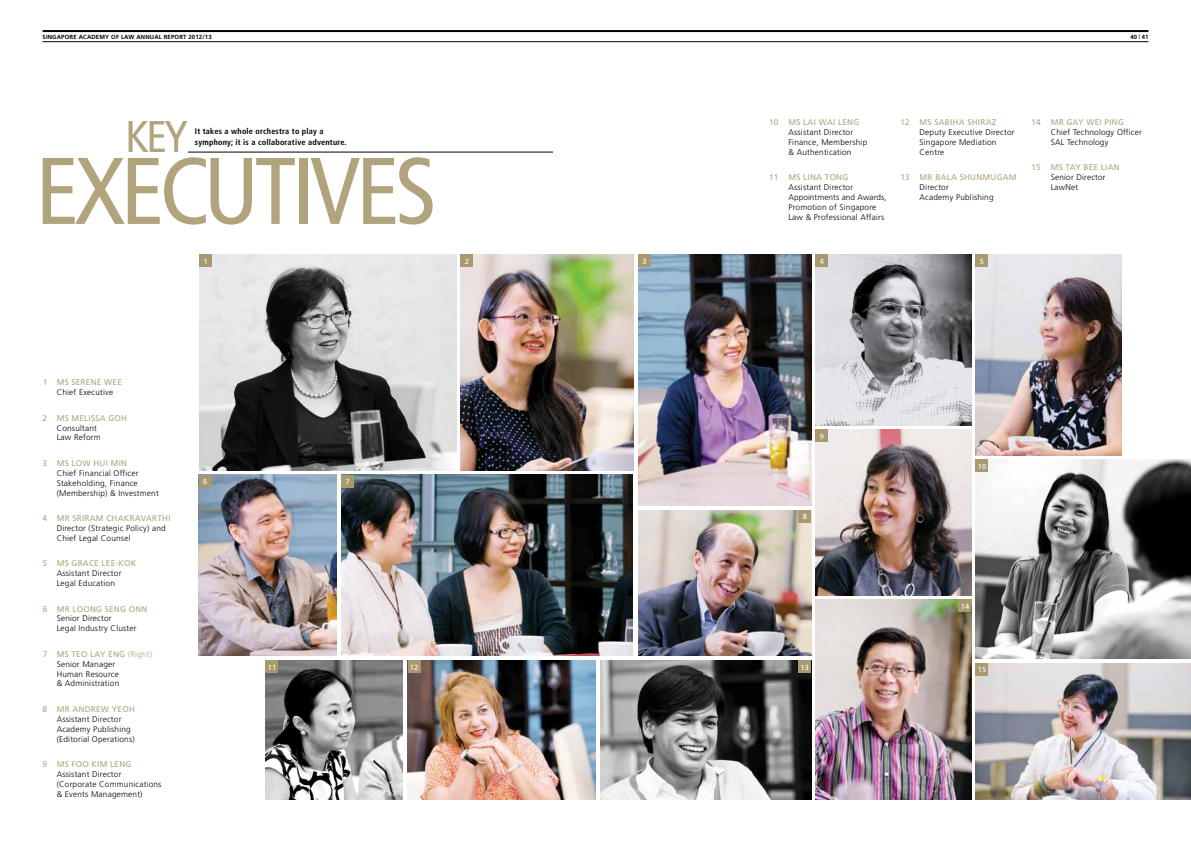
<style>
.page{position:relative;width:1191px;height:842px;background:#fff}
.page>*{position:absolute;margin:0;border:0;box-sizing:border-box;transform-origin:0 0}
.t1{font:condensed 94.5px "Frutiger LT Std";letter-spacing:-.05em;color:#b1a47d}
.t2{font:condensed 44.3px "Frutiger LT Std";color:#b1a47d}
.t3{font:300 8.2px/9.9px "Frutiger LT Std";letter-spacing:.025em;color:#000}
.t4{font:8.2px "Frutiger LT Std";letter-spacing:.025em;color:#b1a47d}
.t5{font:700 condensed 8.2px/10.9px "Frutiger LT Std";letter-spacing:.025em;color:#000}
.t6{font:7.4px "Frutiger LT Std";letter-spacing:.025em;color:#fff}
.t7{font:700 6px "Frutiger LT Std";letter-spacing:.025em;color:#000}
.s1{font-size:5px}
.s2{font-weight:400;color:#b1a47d}
.s3{color:#b1a47d}
</style>
<div class="page">
<img style="left:975px;top:459px;width:216px;height:200px">
<img style="left:600px;top:660px;width:211px;height:139px">
<img style="left:815px;top:254px;width:156px;height:171px">
<img style="left:341px;top:475px;width:292px;height:180px">
<img style="left:460px;top:254px;width:174px;height:216px">
<img style="left:199px;top:254px;width:257px;height:216px">
<img style="left:265px;top:660px;width:138px;height:139px">
<img style="left:815px;top:430px;width:156px;height:165px">
<hr style="left:43px;top:30px;width:1105px;height:2px;background:#000">
<hr style="left:43px;top:41px;width:1105px;height:1px;background:#000">
<hr style="left:188px;top:152px;width:365px;height:1px;background:#000">
<img style="left:638px;top:254px;width:173px;height:251px">
<img style="left:638px;top:510px;width:173px;height:145px">
<img style="left:408px;top:660px;width:187px;height:139px">
<img style="left:975px;top:663px;width:216px;height:136px">
<img style="left:975px;top:254px;width:146px;height:201px">
<div style="left:199px;top:254px;width:13px;height:13px;background:#a8996e"></div>
<div style="left:638px;top:254px;width:13px;height:13px;background:#a8996e"></div>
<div style="left:460px;top:254px;width:13px;height:13px;background:#a8996e"></div>
<div style="left:975px;top:254px;width:13px;height:13px;background:#a8996e"></div>
<div style="left:798px;top:510px;width:13px;height:13px;background:#a8996e"></div>
<div style="left:815px;top:430px;width:13px;height:12px;background:#a8996e"></div>
<div style="left:975px;top:459px;width:13px;height:13px;background:#a8996e"></div>
<div style="left:341px;top:475px;width:13px;height:13px;background:#a8996e"></div>
<div style="left:815px;top:254px;width:13px;height:13px;background:#a8996e"></div>
<img style="left:815px;top:600px;width:156px;height:199px">
<div style="left:265px;top:660px;width:13px;height:13px;background:#a8996e"></div>
<div style="left:408px;top:660px;width:12px;height:13px;background:#a8996e"></div>
<div style="left:958px;top:600px;width:13px;height:12px;background:#a8996e"></div>
<div style="left:975px;top:663px;width:13px;height:13px;background:#a8996e"></div>
<div style="left:798px;top:660px;width:13px;height:13px;background:#a8996e"></div>
<img style="left:199px;top:475px;width:137px;height:180px">
<div style="left:199px;top:475px;width:13px;height:13px;background:#a8996e"></div>
<p class="t7" style="left:43px;top:33px;width:171px">SINGAPORE ACADEMY OF LAW ANNUAL REPORT 2012/13</p>
<p class="t7" style="left:1130px;top:33px;width:20px">40 <span class="s1">|</span> 41</p>
<h2 class="t2" style="left:126px;top:111px;width:64px">KEY</h2>
<h1 class="t1" style="left:35px;top:136px;width:403px">EXECUTIVES</h1>
<p class="t5" style="left:195px;top:126px;width:153px">It takes a whole orchestra to play a symphony; it is a collaborative adventure.</p>
<p class="t4" style="left:769px;top:118px;width:92px">10 MS LAI WAI LENG</p>
<p class="t3" style="left:788px;top:127px;width:80px">Assistant Director<br>Finance, Membership &amp; Authentication</p>
<p class="t4" style="left:769px;top:173px;width:81px">11 MS LINA TONG</p>
<p class="t3" style="left:788px;top:183px;width:100px">Assistant Director<br>Appointments and Awards,<br>Promotion of Singapore<br>Law &amp; Professional Affairs</p>
<p class="t4" style="left:900px;top:118px;width:98px">12 MS SABIHA SHIRAZ</p>
<p class="t3" style="left:919px;top:127px;width:96px">Deputy Executive Director<br>Singapore Mediation<br>Centre</p>
<p class="t4" style="left:900px;top:173px;width:118px">13 MR BALA SHUNMUGAM</p>
<p class="t3" style="left:919px;top:183px;width:76px">Director<br>Academy Publishing</p>
<p class="t6" style="left:203px;top:257px;width:6px">1</p>
<p class="t6" style="left:465px;top:257px;width:6px">2</p>
<p class="t6" style="left:642px;top:257px;width:6px">3</p>
<p class="t6" style="left:980px;top:257px;width:6px">5</p>
<p class="t6" style="left:819px;top:257px;width:6px">4</p>
<p class="t4" style="left:1031px;top:118px;width:94px">14 MR GAY WEI PING</p>
<p class="t3" style="left:1050px;top:127px;width:93px">Chief Technology Officer<br>SAL Technology</p>
<p class="t4" style="left:1031px;top:163px;width:90px">15 MS TAY BEE LIAN</p>
<p class="t3" style="left:1050px;top:173px;width:56px">Senior Director<br>LawNet</p>
<p class="t4" style="left:43px;top:378px;width:81px">1 MS SERENE WEE</p>
<p class="t3" style="left:57px;top:388px;width:58px">Chief Executive</p>
<p class="t4" style="left:43px;top:413px;width:86px">2 MS MELISSA GOH</p>
<p class="t3" style="left:57px;top:423px;width:45px">Consultant<br>Law Reform</p>
<p class="t4" style="left:43px;top:458px;width:86px">3 MS LOW HUI MIN</p>
<p class="t3" style="left:57px;top:468px;width:104px">Chief Financial Officer<br>Stakeholding, Finance (Membership) &amp; Investment</p>
<p class="t4" style="left:43px;top:513px;width:130px">4 MR SRIRAM CHAKRAVARTHI</p>
<p class="t3" style="left:57px;top:523px;width:111px">Director (Strategic Policy) and<br>Chief Legal Counsel</p>
<p class="t4" style="left:43px;top:559px;width:95px">5 MS GRACE LEE-KOK</p>
<p class="t3" style="left:57px;top:568px;width:66px">Assistant Director<br>Legal Education</p>
<p class="t4" style="left:43px;top:604px;width:106px">6 MR LOONG SENG ONN</p>
<p class="t3" style="left:57px;top:614px;width:81px">Senior Director<br>Legal Industry Cluster</p>
<p class="t3" style="left:57px;top:649px;width:97px;text-indent:-14px"><span class="s2">7 MS TEO LAY ENG</span> <span class="s3">(Right)<br></span>Senior Manager<br>Human Resource<br>&amp; Administration</p>
<p class="t4" style="left:43px;top:704px;width:94px">8 MR ANDREW YEOH</p>
<p class="t3" style="left:57px;top:714px;width:80px">Assistant Director<br>Academy Publishing (Editorial Operations)</p>
<p class="t4" style="left:43px;top:759px;width:90px">9 MS FOO KIM LENG</p>
<p class="t3" style="left:57px;top:769px;width:106px">Assistant Director (Corporate Communications &amp; Events Management)</p>
<p class="t6" style="left:203px;top:477px;width:6px">6</p>
<p class="t6" style="left:345px;top:477px;width:6px">7</p>
<p class="t6" style="left:268px;top:663px;width:10px">11</p>
<p class="t6" style="left:410px;top:663px;width:10px">12</p>
<p class="t6" style="left:819px;top:432px;width:6px">9</p>
<p class="t6" style="left:802px;top:513px;width:6px">8</p>
<p class="t6" style="left:800px;top:663px;width:10px">13</p>
<p class="t6" style="left:977px;top:462px;width:10px">10</p>
<p class="t6" style="left:960px;top:602px;width:10px">14</p>
<p class="t6" style="left:977px;top:665px;width:10px">15</p>
</div>
